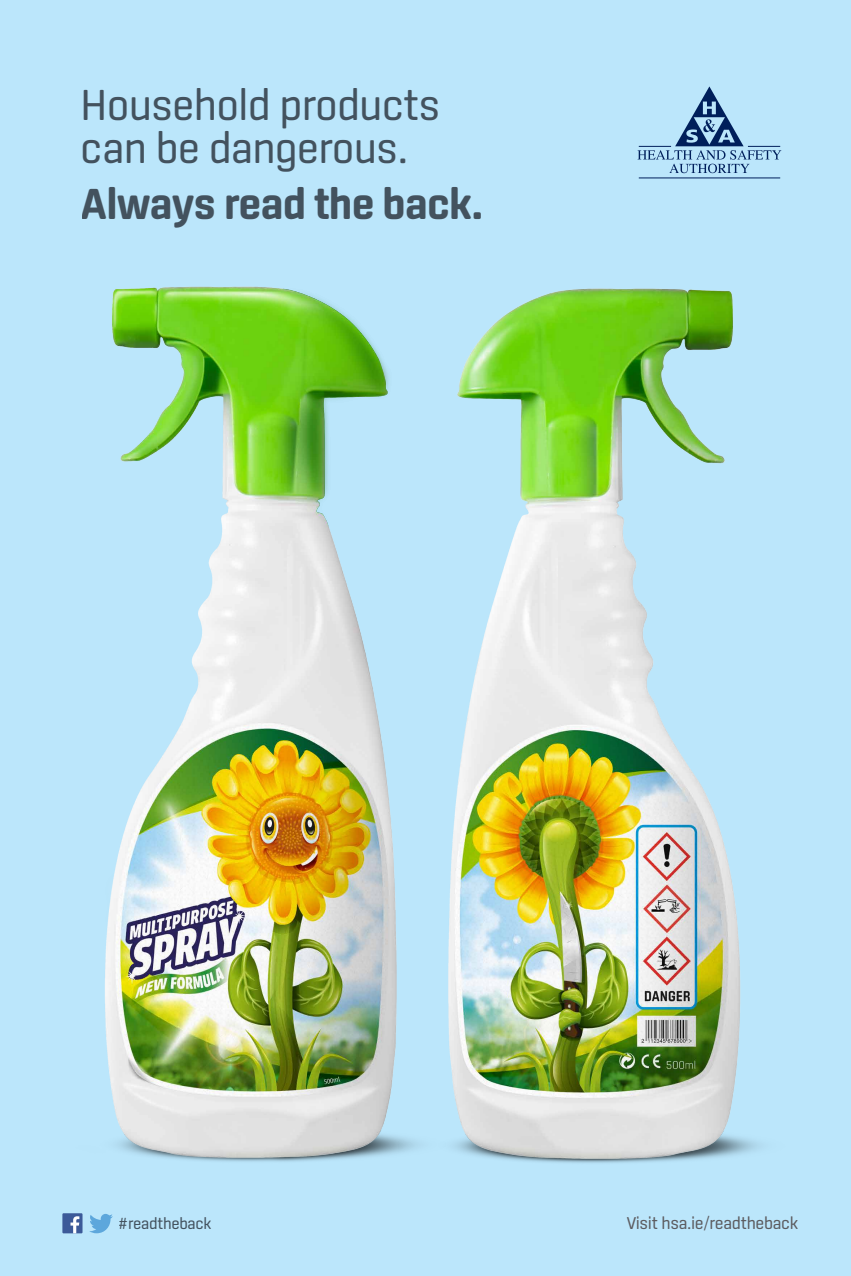
<style>
.page{position:relative;width:851px;height:1276px;background:#fff}
.page>*{position:absolute;margin:0;border:0;box-sizing:border-box;transform-origin:0 0}
.t1{font:44.25px/42.9px "Center";letter-spacing:-.02em;color:#5c5c60}
.t2{font:700 44.25px "Center";letter-spacing:-.02em;color:#5c5c60}
.t3{font:17.5px "Center";letter-spacing:-.02em;color:#5c5c60}
.t4{font:16.45px "Center";letter-spacing:-.02em;color:#5c5c60}
</style>
<div class="page">
<div style="left:0;top:0;width:850px;height:1276px;background:#bbe6fb"></div>
<svg style="left:637px;top:86px;width:144px;height:87px"></svg>
<hr style="left:638px;top:178px;width:142px;height:1px;background:#001f5b">
<div style="left:62px;top:1213px;width:20px;height:20px;background:#3c5a99"></div>
<svg style="left:70px;top:1216px;width:9px;height:17px"></svg>
<svg style="left:89px;top:1214px;width:23px;height:19px"></svg>
<img style="left:451px;top:288px;width:309px;height:875px">
<img style="left:105px;top:286px;width:346px;height:876px">
<p class="t1" style="left:81px;top:83px;width:361px">Household products can be dangerous.</p>
<p class="t2" style="left:81px;top:178px;width:404px">Always read the back.</p>
<p class="t4" style="left:119px;top:1214px;width:94px">#readtheback</p>
<p class="t3" style="left:626px;top:1213px;width:173px">Visit hsa.ie/readtheback</p>
</div>
